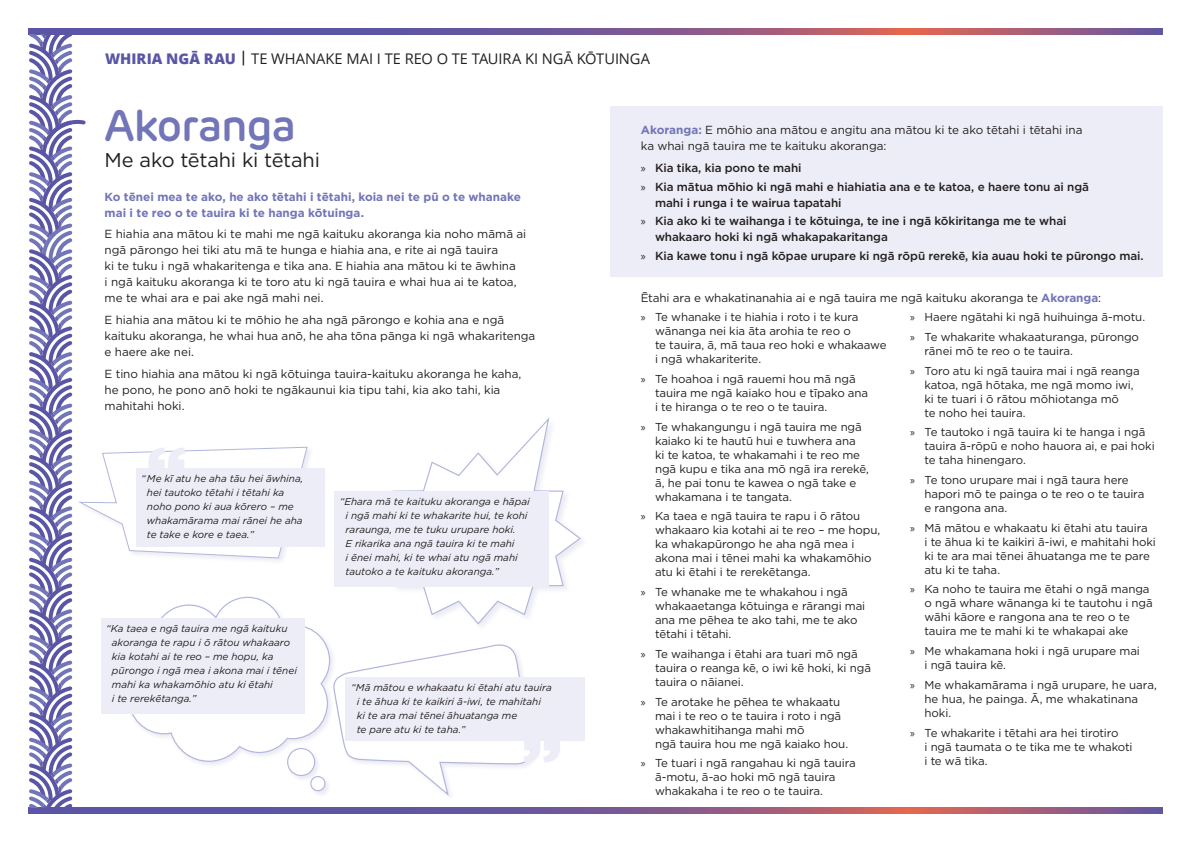
<style>
.page{position:relative;width:1191px;height:842px;background:#fff}
.page>*{position:absolute;margin:0;border:0;box-sizing:border-box;transform-origin:0 0}
.BODY_Text{font:900 70px "Gotham";color:#ededf7}
.BODY_Bullet{font:600 44px "Rubrik New";letter-spacing:-.03em;color:#7275b7}
.BODY_Bullet-2{font:20px "Gotham";letter-spacing:-.01em;color:#231f20}
.BODY_Text-2{font:14.7px "Open Sans";color:#231f20}
.BODY_Text-3{font:11.7px/16px "Gotham";letter-spacing:-.005em;color:#231f20}
.t1{font:500 11.7px/16px "Gotham";letter-spacing:-.01em;color:#231f20}
.BODY_Text-4{font:700 11.7px/16px "Gotham";color:#7275b7}
.t2{font:11.5px/14px "Gotham";letter-spacing:-.01em;color:#231f20}
.BODY_Bullet-3{font:italic 10px/14px "Gotham";letter-spacing:-.005em;color:#231f20}
.s1{font-weight:800;color:#5a56a5}
.s2{font-weight:600}
.s3{font-weight:700;color:#7275b7}
.s4{font-family:"Myriad Pro";font-weight:400}
.s5{font-family:"Myriad Pro"}
</style>
<div class="page">
<div style="left:609px;top:106px;width:553px;height:170px;background:#ededf7"></div>
<svg style="left:28px;top:808px;width:1134px;height:6px;background:#815a8e"></svg>
<svg style="left:28px;top:28px;width:1134px;height:6px;background:#815a8e"></svg>
<svg style="left:534px;top:417px;width:48px;height:181px"></svg>
<svg style="left:29px;top:34px;width:505px;height:774px"></svg>
<div style="left:288px;top:748px;width:27px;height:27px;background:#fff;border-radius:50%"></div>
<div style="left:287px;top:748px;width:28px;height:28px;border:1px solid #b2b6dc;border-radius:50%"></div>
<div style="left:311px;top:776px;width:14px;height:15px;background:#fff;border-radius:50%"></div>
<div style="left:310px;top:776px;width:15px;height:15px;border:1px solid #b2b6dc;border-radius:50%"></div>
<div style="left:334px;top:491px;width:215px;height:95px;background:#ededf7"></div>
<div style="left:101px;top:619px;width:203px;height:95px;background:#ededf7"></div>
<div style="left:345px;top:678px;width:240px;height:63px;background:#ededf7"></div>
<div style="left:136px;top:468px;width:188px;height:78px;background:#ededf7"></div>
<p class="BODY_Text-2" style="left:105px;top:48px;width:546px"><span class="s1">WHIRIA NGĀ RAU</span> <span class="s2">|</span> TE WHANAKE MAI I TE REO O TE TAUIRA KI NGĀ KŌTUINGA</p>
<p class="BODY_Bullet" style="left:105px;top:99px;width:193px">Akoranga</p>
<p class="BODY_Bullet-2" style="left:105px;top:147px;width:217px">Me ako tētahi ki tētahi</p>
<p class="BODY_Text-4" style="left:105px;top:188px;width:418px">Ko tēnei mea te ako, he ako tētahi i tētahi, koia nei te pū o te whanake mai i te reo o te tauira ki te hanga kōtuinga.</p>
<p class="BODY_Text-3" style="left:105px;top:226px;width:423px">E hiahia ana mātou ki te mahi me ngā kaituku akoranga kia noho māmā ai ngā pārongo hei tiki atu mā te hunga e hiahia ana, e rite ai ngā tauira<br>ki te tuku i ngā whakaritenga e tika ana. E hiahia ana mātou ki te āwhina<br>i ngā kaituku akoranga ki te toro atu ki ngā tauira e whai hua ai te katoa, me te whai ara e pai ake ngā mahi nei.</p>
<p class="BODY_Text-3" style="left:105px;top:312px;width:432px">E hiahia ana mātou ki te mōhio he aha ngā pārongo e kohia ana e ngā kaituku akoranga, he whai hua anō, he aha tōna pānga ki ngā whakaritenga e haere ake nei.</p>
<p class="BODY_Text-3" style="left:105px;top:365px;width:418px">E tino hiahia ana mātou ki ngā kōtuinga tauira-kaituku akoranga he kaha, he pono, he pono anō hoki te ngākaunui kia tipu tahi, kia ako tahi, kia mahitahi hoki.</p>
<p class="BODY_Bullet-3" style="left:147px;top:471px;width:158px;text-indent:-6px">“Me kī atu he aha tāu hei āwhina, hei tautoko tētahi i tētahi ka noho pono ki aua kōrero – me whakamārama mai rānei he aha te take e kore e taea.”</p>
<p class="BODY_Bullet-3" style="left:112px;top:622px;width:187px;text-indent:-6px">“Ka taea e ngā tauira me ngā kaituku akoranga te rapu i ō rātou whakaaro kia kotahi ai te reo – me hopu, ka pūrongo i ngā mea i akona mai i tēnei mahi ka whakamōhio atu ki ētahi<br>i te rerekētanga.”</p>
<p class="BODY_Bullet-3" style="left:345px;top:494px;width:186px;text-indent:-6px">“Ehara mā te kaituku akoranga e hāpai i ngā mahi ki te whakarite hui, te kohi raraunga, me te tuku urupare hoki.<br>E rikarika ana ngā tauira ki te mahi<br>i ēnei mahi, ki te whai atu ngā mahi tautoko a te kaituku akoranga.”</p>
<p class="BODY_Bullet-3" style="left:357px;top:681px;width:197px;text-indent:-6px">“Mā mātou e whakaatu ki ētahi atu tauira i te āhua ki te kaikiri ā-iwi, te mahitahi<br>ki te ara mai tēnei āhuatanga me<br>te pare atu ki te taha.”</p>
<p class="BODY_Text" style="left:562px;top:788px;width:41px;rotate:-180deg">‘‘</p>
<p class="BODY_Text-3" style="left:641px;top:122px;width:443px"><span class="s3">Akoranga:</span> E mōhio ana mātou e angitu ana mātou ki te ako tētahi i tētahi ina ka whai ngā tauira me te kaituku akoranga:</p>
<p class="t1" style="left:641px;top:159px;width:162px"><span class="s4">»</span> Kia tika, kia pono te mahi</p>
<p class="t1" style="left:655px;top:178px;width:435px;text-indent:-14px"><span class="s4">»</span> Kia mātua mōhio ki ngā mahi e hiahiatia ana e te katoa, e haere tonu ai ngā mahi i runga i te wairua tapatahi</p>
<p class="t1" style="left:655px;top:213px;width:413px;text-indent:-14px"><span class="s4">»</span> Kia ako ki te waihanga i te kōtuinga, te ine i ngā kōkiritanga me te whai whakaaro hoki ki ngā whakapakaritanga</p>
<p class="t1" style="left:641px;top:248px;width:504px"><span class="s4">»</span> Kia kawe tonu i ngā kōpae urupare ki ngā rōpū rerekē, kia auau hoki te pūrongo mai.</p>
<p class="BODY_Text-3" style="left:641px;top:289px;width:461px">Ētahi ara e whakatinanahia ai e ngā tauira me ngā kaituku akoranga te <span class="s3">Akoranga</span>:</p>
<p class="t2" style="left:655px;top:310px;width:233px;text-indent:-14px"><span class="s5">»</span> Te whanake i te hiahia i roto i te kura wānanga nei kia āta arohia te reo o<br>te tauira, ā, mā taua reo hoki e whakaawe i ngā whakariterite.</p>
<p class="t2" style="left:655px;top:372px;width:215px;text-indent:-14px"><span class="s5">»</span> Te hoahoa i ngā rauemi hou mā ngā tauira me ngā kaiako hou e tīpako ana i te hiranga o te reo o te tauira.</p>
<p class="t2" style="left:655px;top:419px;width:215px;text-indent:-14px"><span class="s5">»</span> Te whakangungu i ngā tauira me ngā kaiako ki te hautū hui e tuwhera ana<br>ki te katoa, te whakamahi i te reo me ngā kupu e tika ana mō ngā ira rerekē, ā, he pai tonu te kawea o ngā take e whakamana i te tangata.</p>
<p class="t2" style="left:655px;top:509px;width:227px;text-indent:-14px"><span class="s5">»</span> Ka taea e ngā tauira te rapu i ō rātou whakaaro kia kotahi ai te reo – me hopu, ka whakapūrongo he aha ngā mea i akona mai i tēnei mahi ka whakamōhio atu ki ētahi i te rerekētanga.</p>
<p class="t2" style="left:655px;top:585px;width:212px;text-indent:-14px"><span class="s5">»</span> Te whanake me te whakahou i ngā whakaaetanga kōtuinga e rārangi mai ana me pēhea te ako tahi, me te ako tētahi i tētahi.</p>
<p class="t2" style="left:655px;top:646px;width:218px;text-indent:-14px"><span class="s5">»</span> Te waihanga i ētahi ara tuari mō ngā tauira o reanga kē, o iwi kē hoki, ki ngā tauira o nāianei.</p>
<p class="t2" style="left:655px;top:694px;width:195px;text-indent:-14px"><span class="s5">»</span> Te arotake he pēhea te whakaatu mai i te reo o te tauira i roto i ngā whakawhitihanga mahi mō<br>ngā tauira hou me ngā kaiako hou.</p>
<p class="t2" style="left:655px;top:756px;width:202px;text-indent:-14px"><span class="s5">»</span> Te tuari i ngā rangahau ki ngā tauira ā-motu, ā-ao hoki mō ngā tauira whakakaha i te reo o te tauira.</p>
<p class="t2" style="left:910px;top:310px;width:236px"><span class="s5">»</span> Haere ngātahi ki ngā huihuinga ā-motu.</p>
<p class="t2" style="left:924px;top:330px;width:216px;text-indent:-14px"><span class="s5">»</span> Te whakarite whakaaturanga, pūrongo rānei mō te reo o te tauira.</p>
<p class="t2" style="left:924px;top:363px;width:217px;text-indent:-14px"><span class="s5">»</span> Toro atu ki ngā tauira mai i ngā reanga katoa, ngā hōtaka, me ngā momo iwi, ki te tuari i ō rātou mōhiotanga mō<br>te noho hei tauira.</p>
<p class="t2" style="left:924px;top:425px;width:232px;text-indent:-14px"><span class="s5">»</span> Te tautoko i ngā tauira ki te hanga i ngā tauira ā-rōpū e noho hauora ai, e pai hoki te taha hinengaro.</p>
<p class="t2" style="left:924px;top:473px;width:221px;text-indent:-14px"><span class="s5">»</span> Te tono urupare mai i ngā taura here hapori mō te painga o te reo o te tauira e rangona ana.</p>
<p class="t2" style="left:924px;top:520px;width:233px;text-indent:-14px"><span class="s5">»</span> Mā mātou e whakaatu ki ētahi atu tauira<br>i te āhua ki te kaikiri ā-iwi, e mahitahi hoki ki te ara mai tēnei āhuatanga me te pare atu ki te taha.</p>
<p class="t2" style="left:924px;top:582px;width:230px;text-indent:-14px"><span class="s5">»</span> Ka noho te tauira me ētahi o ngā manga o ngā whare wānanga ki te tautohu i ngā wāhi kāore e rangona ana te reo o te tauira me te mahi ki te whakapai ake</p>
<p class="t2" style="left:924px;top:644px;width:217px;text-indent:-14px"><span class="s5">»</span> Me whakamana hoki i ngā urupare mai i ngā tauira kē.</p>
<p class="t2" style="left:924px;top:677px;width:234px;text-indent:-14px"><span class="s5">»</span> Me whakamārama i ngā urupare, he uara, he hua, he painga. Ā, me whakatinana hoki.</p>
<p class="t2" style="left:924px;top:725px;width:209px;text-indent:-14px"><span class="s5">»</span> Te whakarite i tētahi ara hei tirotiro<br>i ngā taumata o te tika me te whakoti i te wā tika.</p>
</div>
